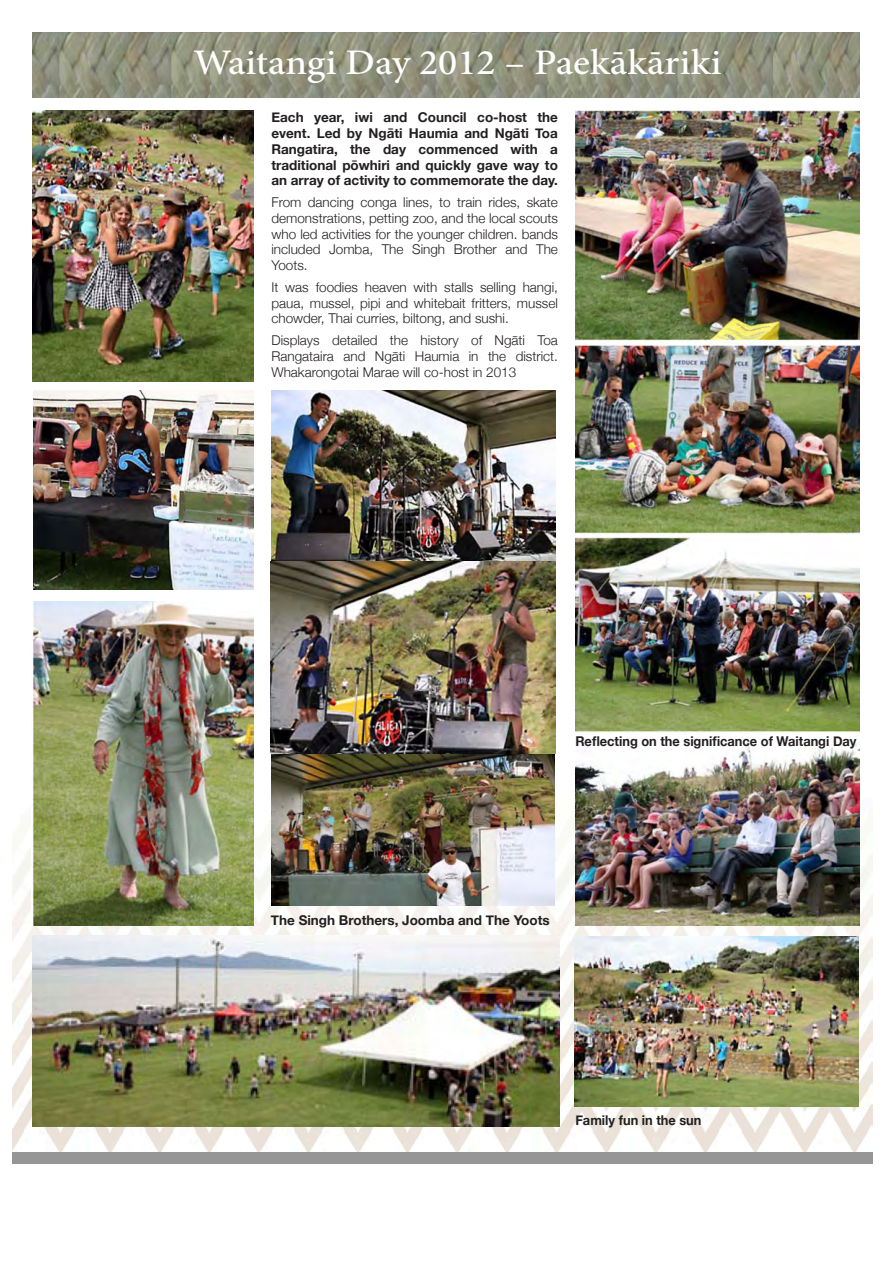
<style>
.page{position:relative;width:893px;height:1263px;background:#fff}
.page>*{position:absolute;margin:0;border:0;box-sizing:border-box;transform-origin:0 0}
.t1{font:500 36px "Minion Pro";color:#fff;scale:1.1 1}
.t2{font:300 13.5px/15.8px "Helvetica Neue";color:#231f20;text-align:justify}
.t3{font:700 13.5px/15.8px "Helvetica Neue";color:#231f20;text-align:justify}
.t4{font:700 13.5px "Helvetica Neue";color:#231f20;scale:.95 1}
</style>
<div class="page">
<div style="left:12px;top:1148px;width:861px;height:16px;background:#969696"></div>
<img style="left:13px;top:737px;width:859px;height:415px">
<img style="left:32px;top:33px;width:827px;height:65px">
<img style="left:575px;top:111px;width:284px;height:814px">
<img style="left:33px;top:391px;width:220px;height:198px">
<img style="left:271px;top:391px;width:284px;height:362px">
<img style="left:271px;top:755px;width:283px;height:151px">
<img style="left:32px;top:935px;width:527px;height:192px">
<img style="left:574px;top:936px;width:285px;height:171px">
<img style="left:32px;top:111px;width:221px;height:270px">
<img style="left:32px;top:601px;width:221px;height:324px">
<p class="t1" style="left:193px;top:38px;width:481px">Waitangi Day 2012 – Paekākāriki</p>
<p class="t3" style="left:271px;top:110px;width:288px">Each year, iwi and Council co-host the event. Led by Ngāti Haumia and Ngāti Toa Rangatira, the day commenced with a traditional pōwhiri and quickly gave way to an array of activity to commemorate the day.</p>
<p class="t2" style="left:271px;top:194px;width:288px">From dancing conga lines, to train rides, skate demonstrations, petting zoo, and the local scouts who led activities for the younger children. bands included Jomba, The Singh Brother and The Yoots.</p>
<p class="t2" style="left:271px;top:278px;width:288px">It was foodies heaven with stalls selling hangi, paua, mussel, pipi and whitebait fritters, mussel chowder, Thai curries, biltong, and sushi.</p>
<p class="t2" style="left:271px;top:332px;width:288px">Displays detailed the history of Ngāti Toa Rangataira and Ngāti Haumia in the district.<br>Whakarongotai Marae will co-host in 2013</p>
<p class="t4" style="left:575px;top:730px;width:297px">Reflecting on the significance of Waitangi Day</p>
<p class="t3" style="left:271px;top:912px;width:280px">The Singh Brothers, Joomba and The Yoots</p>
<p class="t4" style="left:575px;top:1109px;width:134px">Family fun in the sun</p>
</div>
